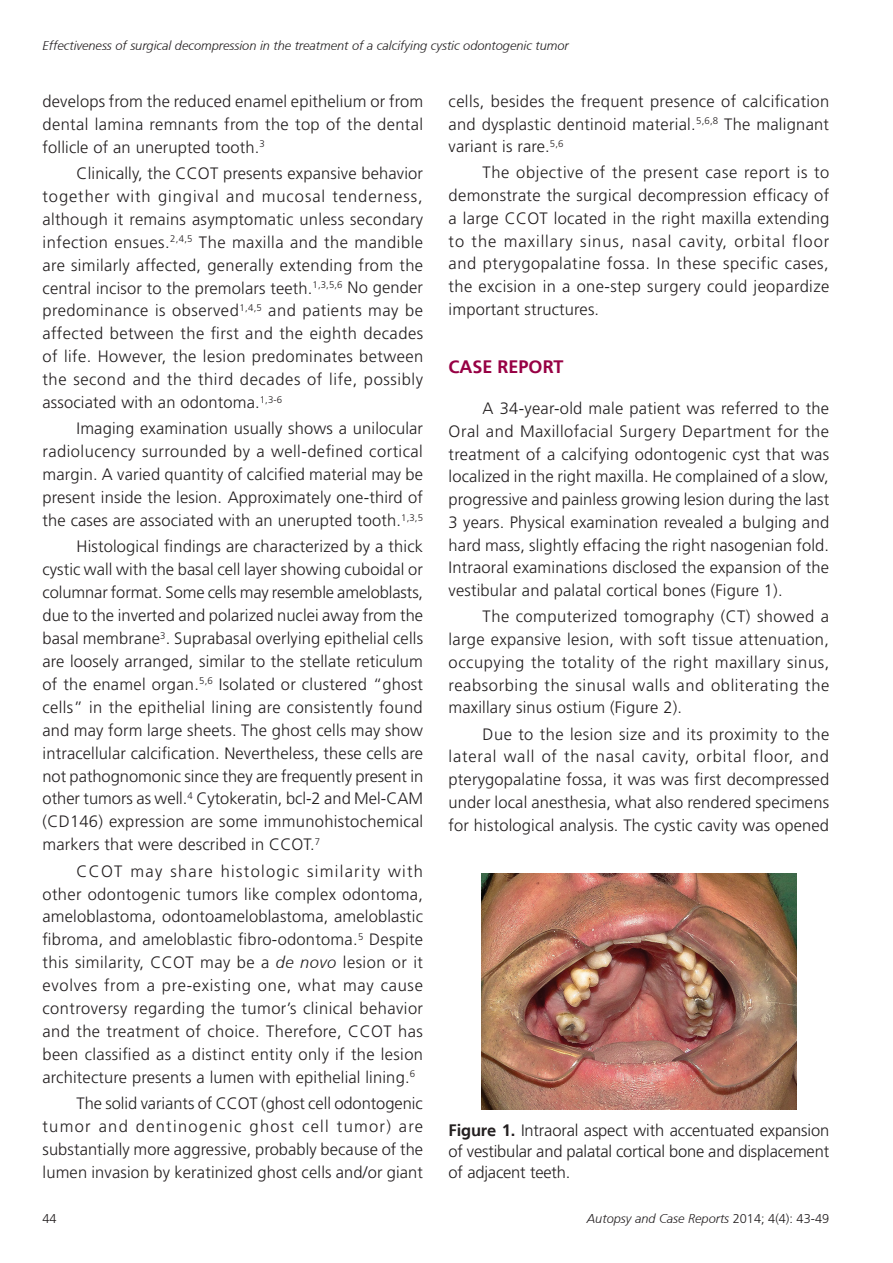
<style>
.page{position:relative;width:893px;height:1263px;background:#fff}
.page>*{position:absolute;margin:0;border:0;box-sizing:border-box;transform-origin:0 0}
.t1{font:700 18px "Frutiger";color:#970044}
.t2{font:300 16.5px/23px "Frutiger";letter-spacing:.01em;color:#231f20;text-align:justify}
.t3{font:italic 300 12.75px "Frutiger";color:#231f20}
.t4{font:300 12.75px "Frutiger";color:#231f20}
.s1{font-style:italic}
.s2{font-weight:700}
.s3{font-style:normal}
</style>
<div class="page">
<img style="left:482px;top:873px;width:314px;height:236px">
<p class="t3" style="left:43px;top:38px;width:528px">Effectiveness of surgical decompression in the treatment of a calcifying cystic odontogenic tumor</p>
<p class="t2" style="left:43px;top:90px;width:382px">develops from the reduced enamel epithelium or from dental lamina remnants from the top of the dental follicle of an unerupted tooth.<sup>3</sup></p>
<p class="t2" style="left:43px;top:162px;width:382px;text-indent:34px">Clinically, the CCOT presents expansive behavior together with gingival and mucosal tenderness, although it remains asymptomatic unless secondary infection ensues.<sup>2,4,5</sup> The maxilla and the mandible are similarly affected, generally extending from the central incisor to the premolars teeth.<sup>1,3,5,6</sup> No gender predominance is observed<sup>1,4,5</sup> and patients may be affected between the first and the eighth decades of life. However, the lesion predominates between the second and the third decades of life, possibly associated with an odontoma.<sup>1,3-6</sup></p>
<p class="t2" style="left:43px;top:417px;width:382px;text-indent:34px">Imaging examination usually shows a unilocular radiolucency surrounded by a well-defined cortical margin. A varied quantity of calcified material may be present inside the lesion. Approximately one-third of the cases are associated with an unerupted tooth.<sup>1,3,5</sup></p>
<p class="t2" style="left:43px;top:535px;width:382px;text-indent:34px">Histological findings are characterized by a thick cystic wall with the basal cell layer showing cuboidal or columnar format. Some cells may resemble ameloblasts, due to the inverted and polarized nuclei away from the basal membrane<sup>3</sup>. Suprabasal overlying epithelial cells are loosely arranged, similar to the stellate reticulum of the enamel organ.<sup>5,6</sup> Isolated or clustered “ghost cells” in the epithelial lining are consistently found and may form large sheets. The ghost cells may show intracellular calcification. Nevertheless, these cells are not pathognomonic since they are frequently present in other tumors as well.<sup>4</sup> Cytokeratin, bcl-2 and Mel-CAM (CD146) expression are some immunohistochemical markers that were described in CCOT.<sup>7</sup></p>
<p class="t2" style="left:43px;top:860px;width:382px;text-indent:34px">CCOT may share histologic similarity with other odontogenic tumors like complex odontoma, ameloblastoma, odontoameloblastoma, ameloblastic fibroma, and ameloblastic fibro-odontoma.<sup>5</sup> Despite this similarity, CCOT may be a <span class="s1">de novo</span> lesion or it evolves from a pre-existing one, what may cause controversy regarding the tumor’s clinical behavior and the treatment of choice. Therefore, CCOT has been classified as a distinct entity only if the lesion architecture presents a lumen with epithelial lining.<sup>6</sup></p>
<p class="t2" style="left:43px;top:1092px;width:382px;text-indent:34px">The solid variants of CCOT (ghost cell odontogenic tumor and dentinogenic ghost cell tumor) are substantially more aggressive, probably because of the lumen invasion by keratinized ghost cells and/or giant</p>
<p class="t4" style="left:43px;top:1211px;width:16px">44</p>
<p class="t2" style="left:449px;top:90px;width:382px">cells, besides the frequent presence of calcification and dysplastic dentinoid material.<sup>5,6,8</sup> The malignant variant is rare.<sup>5,6</sup></p>
<p class="t2" style="left:449px;top:162px;width:382px;text-indent:34px">The objective of the present case report is to demonstrate the surgical decompression efficacy of a large CCOT located in the right maxilla extending to the maxillary sinus, nasal cavity, orbital floor and pterygopalatine fossa. In these specific cases, the excision in a one-step surgery could jeopardize important structures.</p>
<p class="t1" style="left:449px;top:356px;width:117px">CASE REPORT</p>
<p class="t2" style="left:449px;top:397px;width:382px;text-indent:34px">A 34-year-old male patient was referred to the Oral and Maxillofacial Surgery Department for the treatment of a calcifying odontogenic cyst that was localized in the right maxilla. He complained of a slow, progressive and painless growing lesion during the last 3 years. Physical examination revealed a bulging and hard mass, slightly effacing the right nasogenian fold.<br>Intraoral examinations disclosed the expansion of the vestibular and palatal cortical bones (Figure 1).</p>
<p class="t2" style="left:449px;top:605px;width:382px;text-indent:34px">The computerized tomography (CT) showed a large expansive lesion, with soft tissue attenuation, occupying the totality of the right maxillary sinus, reabsorbing the sinusal walls and obliterating the maxillary sinus ostium (Figure 2).</p>
<p class="t2" style="left:449px;top:723px;width:382px;text-indent:34px">Due to the lesion size and its proximity to the lateral wall of the nasal cavity, orbital floor, and pterygopalatine fossa, it was was first decompressed under local anesthesia, what also rendered specimens for histological analysis. The cystic cavity was opened</p>
<p class="t2" style="left:449px;top:1120px;width:382px;line-height:21px"><span class="s2">Figure 1.</span> Intraoral aspect with accentuated expansion of vestibular and palatal cortical bone and displacement of adjacent teeth.</p>
<p class="t3" style="left:587px;top:1212px;width:244px">Autopsy and Case Reports <span class="s3">2014; 4(4): 43-49</span></p>
</div>
